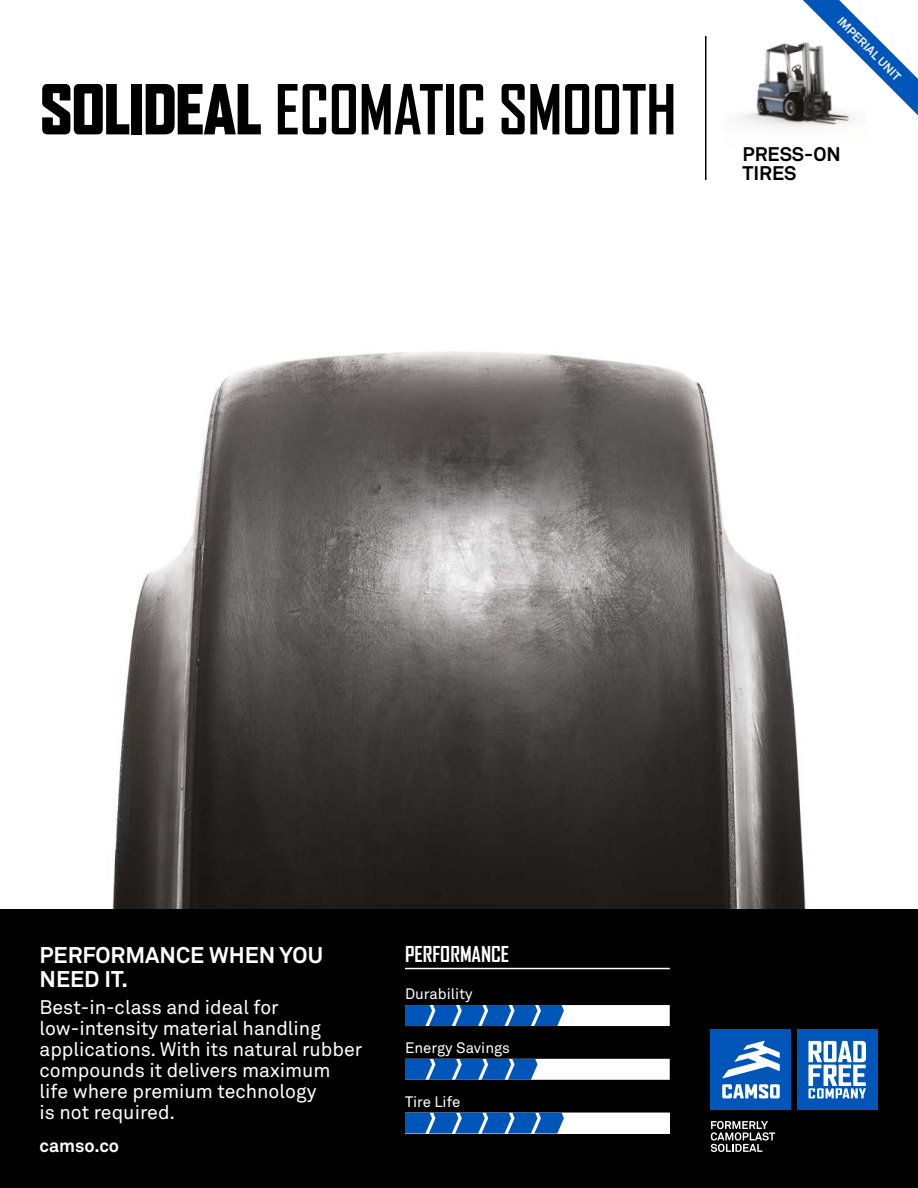
<style>
.page{position:relative;width:918px;height:1188px;background:#fff}
.page>*{position:absolute;margin:0;border:0;box-sizing:border-box;transform-origin:0 0}
.t1{font:700 66px "Agency FB";color:#000;scale:.95 1}
.t2{font:700 22.5px/24px "Akkurat Office";color:#fff}
.t3{font:700 21px "Agency FB";color:#fff}
.t4{font:19.5px/21px "Akkurat Office";color:#fff}
.t5{font:700 19.5px/19.5px "Akkurat Office";color:#000}
.t6{font:700 18px "Akkurat Office";color:#fff}
.t7{font:15px "Akkurat Office";color:#fff}
.t8{font:700 12px "Akkurat Office";color:#f2f2f2}
.s1{font-weight:900}
</style>
<div class="page">
<img style="left:112px;top:36px;width:694px;height:873px">
<div style="left:0;top:909px;width:918px;height:279px;background:#000"></div>
<hr style="left:705px;top:36px;width:1px;height:144px;background:#000">
<hr style="left:405px;top:968px;width:265px;height:1px;background:#fff">
<svg style="left:405px;top:1005px;width:265px;height:129px"></svg>
<img style="left:716px;top:36px;width:136px;height:112px">
<div style="left:711px;top:1029px;width:80px;height:81px;background:#0055b8"></div>
<svg style="left:722px;top:1084px;width:58px;height:14px"></svg>
<svg style="left:722px;top:1041px;width:58px;height:37px"></svg>
<div style="left:797px;top:1029px;width:81px;height:81px;background:#0055b8"></div>
<svg style="left:808px;top:1041px;width:58px;height:57px"></svg>
<svg style="left:711px;top:1121px;width:64px;height:31px"></svg>
<svg style="left:803px;top:0;width:115px;height:115px"></svg>
<p class="t1" style="left:40px;top:71px;width:671px"><span class="s1">SOLIDEAL</span> ECOMATIC SMOOTH</p>
<p class="t8" style="left:845px;top:14px;width:86px;rotate:45deg">IMPERIAL UNIT</p>
<p class="t5" style="left:742px;top:144px;width:100px">PRESS-ON<br>TIRES</p>
<p class="t2" style="left:40px;top:943px;width:285px">PERFORMANCE WHEN YOU<br>NEED IT.</p>
<p class="t4" style="left:40px;top:997px;width:324px">Best-in-class and ideal for low-intensity material handling applications. With its natural rubber compounds it delivers maximum life where premium technology<br>is not required.</p>
<p class="t6" style="left:40px;top:1134px;width:81px">camso.co</p>
<p class="t3" style="left:405px;top:942px;width:106px">PERFORMANCE</p>
<p class="t7" style="left:405px;top:985px;width:69px">Durability</p>
<p class="t7" style="left:405px;top:1039px;width:107px">Energy Savings</p>
<p class="t7" style="left:405px;top:1093px;width:57px">Tire Life</p>
</div>
